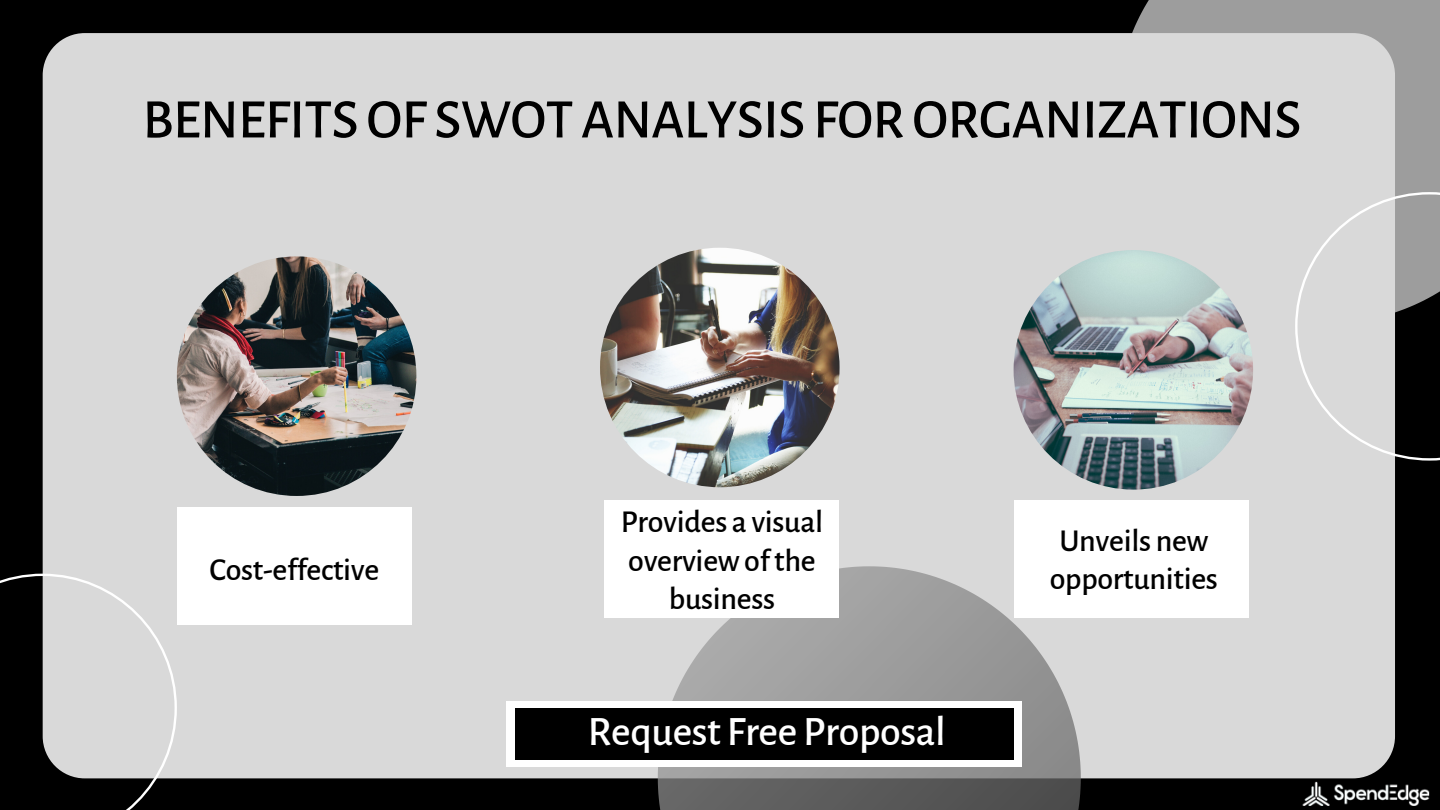
<style>
.page{position:relative;width:1440px;height:810px;background:#000}
.page>*{position:absolute;margin:0;border:0;box-sizing:border-box;transform-origin:0 0}
.t1{font:500 56px "Alegreya Sans";letter-spacing:-.01em;color:#000}
.t2{font:500 42px "Alegreya Sans";letter-spacing:-.01em;color:#fff}
.t3{font:500 32px/38.2px "Alegreya Sans";letter-spacing:-.01em;color:#000}
</style>
<div class="page">
<div style="left:43px;top:33px;width:1352px;height:745px;background:#d9d9d9;border-radius:42px"></div>
<svg style="left:1117px;top:0;width:323px;height:323px"></svg>
<svg style="left:658px;top:566px;width:423px;height:244px;background:#989898"></svg>
<svg style="left:0;top:574px;width:177px;height:236px"></svg>
<svg style="left:1295px;top:192px;width:145px;height:269px"></svg>
<div style="left:177px;top:508px;width:235px;height:117px;background:#fff"></div>
<div style="left:506px;top:701px;width:516px;height:65px;background:#fff"></div>
<img style="left:1302px;top:776px;width:127px;height:30px">
<div style="left:515px;top:708px;width:499px;height:52px;background:#000"></div>
<div style="left:1014px;top:501px;width:235px;height:117px;background:#fff"></div>
<div style="left:604px;top:501px;width:235px;height:117px;background:#fff"></div>
<img style="left:1014px;top:250px;width:239px;height:240px;border-radius:50%">
<img style="left:600px;top:248px;width:240px;height:239px;border-radius:50%">
<img style="left:177px;top:256px;width:239px;height:240px;border-radius:50%">
<h1 class="t1" style="left:143px;top:87px;width:1160px">BENEFITSOF SWOTANALYSIS FORORGANIZATIONS</h1>
<p class="t3" style="left:210px;top:551px;width:171px">Cost-effective</p>
<p class="t3" style="left:621px;top:504px;width:204px;text-align:center">Provides a visual overviewofthe business</p>
<h2 class="t2" style="left:588px;top:708px;width:360px">Request Free Proposal</h2>
<p class="t3" style="left:1050px;top:522px;width:170px">Unveils new opportunities</p>
</div>
